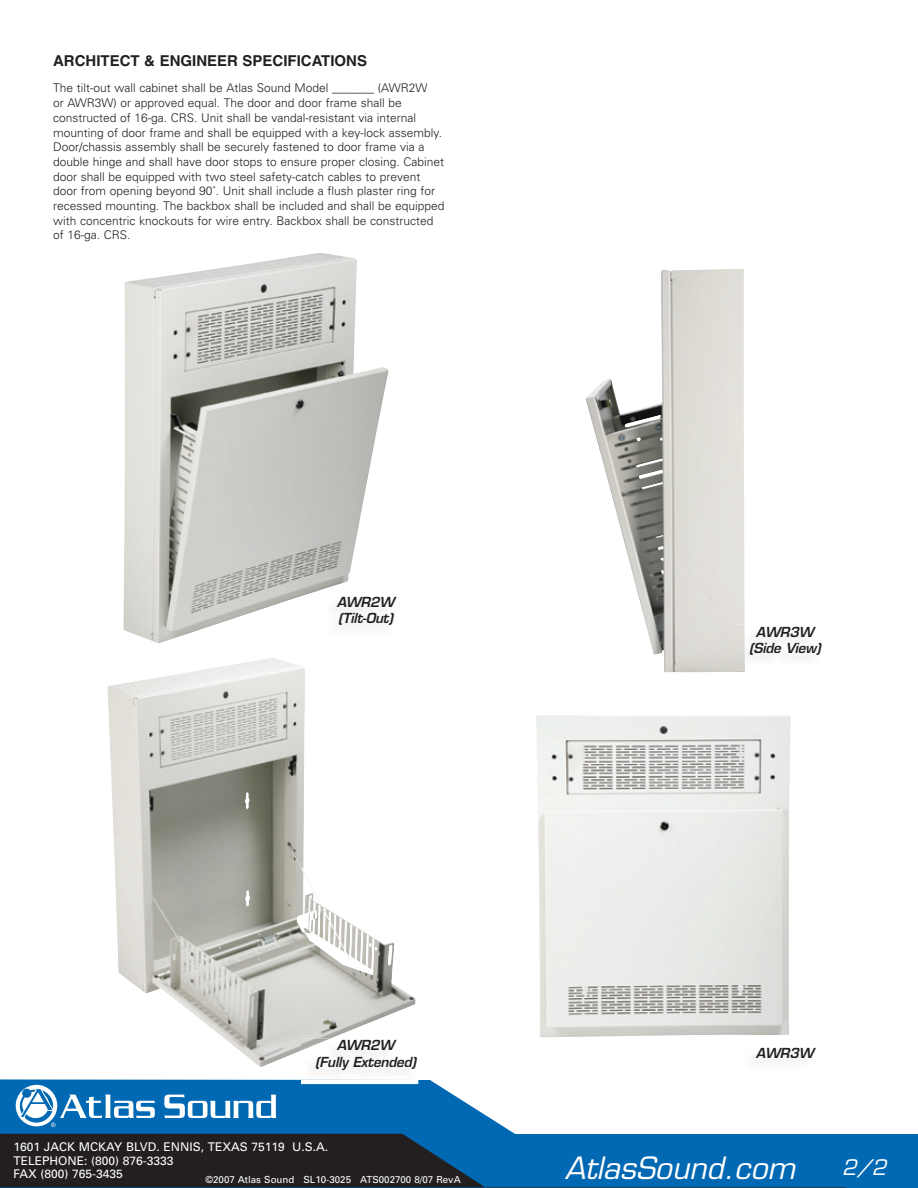
<style>
.page{position:relative;width:918px;height:1188px;background:#fff}
.page>*{position:absolute;margin:0;border:0;box-sizing:border-box;transform-origin:0 0}
.t1{font:italic 30px "Eurostile";color:#fff}
.t2{font:italic 21px "Eurostile";color:#fff}
.t3{font:700 15px "Helvetica";color:#231f20}
.t4{font:italic 600 13.5px/16.2px "Eurostile";letter-spacing:-.015em;color:#231f20;text-align:center}
.t5{font:300 12px/14.7px "Univers";color:#231f20}
.t6{font:12px/13.5px "Univers";color:#fff}
.t7{font:9.75px "Univers";color:#fff}
</style>
<div class="page">
<svg style="left:0;top:1079px;width:918px;height:109px"></svg>
<svg style="left:0;top:1134px;width:847px;height:54px;background:#124165"></svg>
<svg style="left:15px;top:1084px;width:43px;height:43px"></svg>
<div style="left:16px;top:1085px;width:41px;height:41px;background:#fff;border-radius:50%"></div>
<svg style="left:164px;top:1095px;width:112px;height:23px"></svg>
<svg style="left:20px;top:1087px;width:135px;height:40px"></svg>
<img style="left:123px;top:253px;width:266px;height:390px">
<img style="left:107px;top:658px;width:309px;height:409px">
<img style="left:536px;top:715px;width:255px;height:322px">
<img style="left:586px;top:269px;width:159px;height:403px">
<img style="left:735px;top:625px;width:69px;height:44px">
<img style="left:323px;top:595px;width:66px;height:44px">
<img style="left:301px;top:1038px;width:117px;height:42px">
<img style="left:301px;top:1080px;width:117px;height:4px">
<img style="left:301px;top:1038px;width:30px;height:13px">
<p class="t3" style="left:53px;top:51px;width:316px">ARCHITECT &amp; ENGINEER SPECIFICATIONS</p>
<p class="t5" style="left:53px;top:80px;width:393px">The tilt-out wall cabinet shall be Atlas Sound Model _______ (AWR2W<br>or AWR3W) or approved equal. The door and door frame shall be constructed of 16-ga. CRS. Unit shall be vandal-resistant via internal mounting of door frame and shall be equipped with a key-lock assembly.<br>Door/chassis assembly shall be securely fastened to door frame via a double hinge and shall have door stops to ensure proper closing. Cabinet door shall be equipped with two steel safety-catch cables to prevent door from opening beyond 90˚. Unit shall include a flush plaster ring for recessed mounting. The backbox shall be included and shall be equipped with concentric knockouts for wire entry. Backbox shall be constructed of 16-ga. CRS.</p>
<p class="t4" style="left:337px;top:593px;width:59px;text-align:left">AWR2W (Tilt-Out)</p>
<p class="t4" style="left:749px;top:623px;width:73px">AWR3W (Side View)</p>
<p class="t4" style="left:315px;top:1037px;width:103px">AWR2W<br>(Fully Extended)</p>
<p class="t6" style="left:14px;top:1140px;width:316px">1601 JACK MCKAY BLVD. ENNIS, TEXAS 75119 U.S.A.<br>TELEPHONE: (800) 876-3333<br>FAX (800) 765-3435</p>
<p class="t7" style="left:205px;top:1174px;width:257px">©2007 Atlas Sound SL10-3025 ATS002700 8/07 RevA</p>
<p class="t4" style="left:756px;top:1045px;width:59px">AWR3W</p>
<h1 class="t1" style="left:565px;top:1150px;width:232px">AtlasSound.com</h1>
<h2 class="t2" style="left:842px;top:1155px;width:46px">2/2</h2>
</div>
